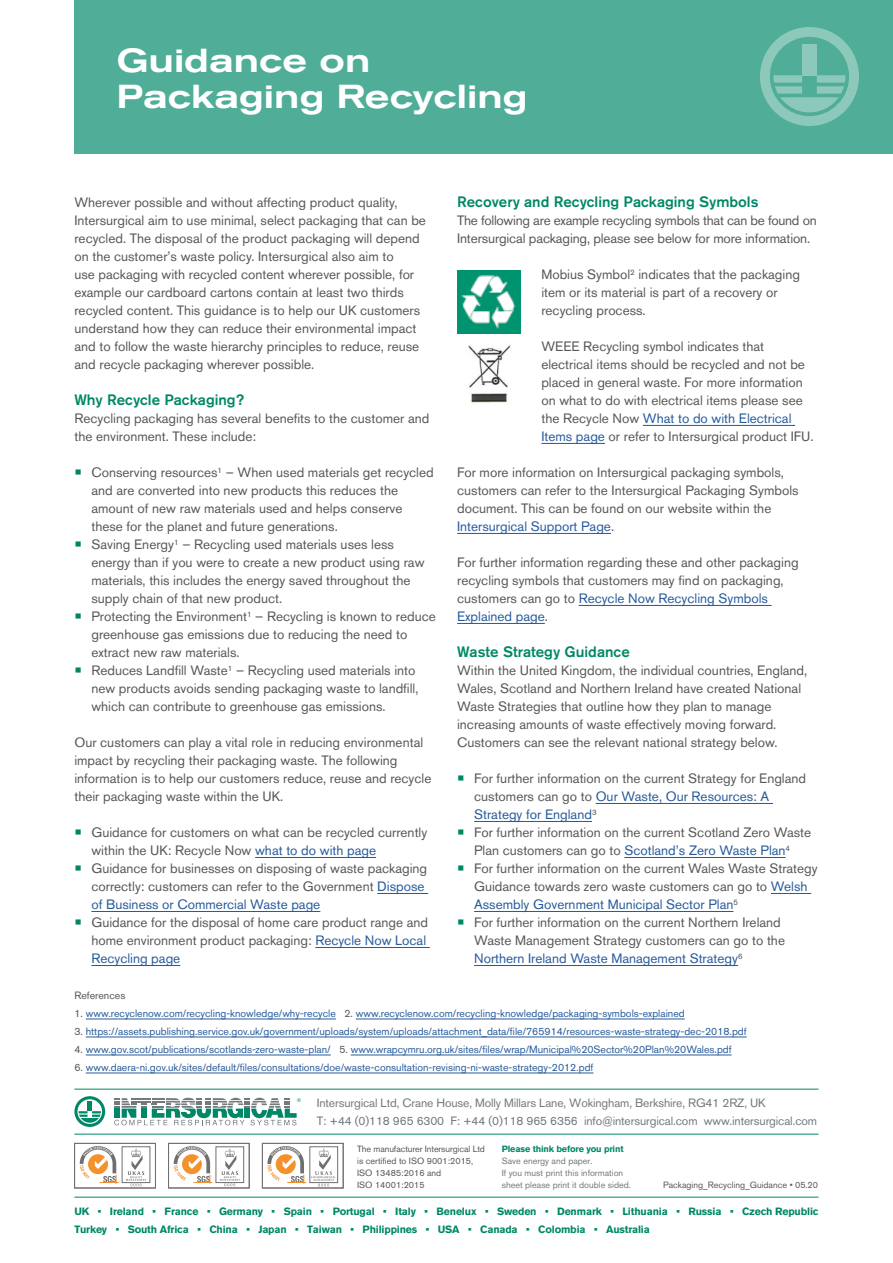
<style>
.page{position:relative;width:893px;height:1263px;background:#fff}
.page>*{position:absolute;margin:0;border:0;box-sizing:border-box;transform-origin:0 0}
.t1{font:500 expanded 33px/36px "Akzidenz Grotesk Pro";color:#fff}
.t2{font:500 15px "Akzidenz Grotesk BQ";color:#086}
.t3{font:13.5px/18px "Akzidenz Grotesk BQ";color:#575756}
.t4{font:12px/18px "Akzidenz Grotesk Pro";letter-spacing:-.01em;color:#73797c}
.t5{font:10.5px "Akzidenz Grotesk BQ";color:#275b9b}
.t6{font:700 10.5px/18px "Akzidenz Grotesk Pro";letter-spacing:-.015em;color:#086}
.t7{font:10.5px "Akzidenz Grotesk BQ";color:#575756}
.t8{font:9px/12px "Akzidenz Grotesk Pro";color:#575756}
.t9{font:9px/12px "Akzidenz Grotesk Pro";color:#73797c}
.t10{font:700 9px "Akzidenz Grotesk Pro";letter-spacing:-.015em;color:#086}
.s1{font-size:22.5px;color:#086}
.s2{color:#275b9b}
.s3{color:#575756}
</style>
<div class="page">
<div style="left:74px;top:0;width:819px;height:153px;background:#50ad97"></div>
<svg style="left:760px;top:27px;width:99px;height:99px"></svg>
<svg style="left:74px;top:1096px;width:31px;height:31px"></svg>
<svg style="left:114px;top:1098px;width:187px;height:27px"></svg>
<hr style="left:74px;top:1197px;width:745px;height:1px;background:#086">
<hr style="left:74px;top:1134px;width:745px;height:1px;background:#086">
<hr style="left:74px;top:1089px;width:745px;height:1px;background:#086">
<hr style="left:255px;top:857px;width:121px;height:1px;background:#275b9b">
<hr style="left:377px;top:893px;width:51px;height:1px;background:#275b9b">
<hr style="left:91px;top:911px;width:229px;height:1px;background:#275b9b">
<hr style="left:315px;top:947px;width:115px;height:1px;background:#275b9b">
<hr style="left:91px;top:965px;width:89px;height:1px;background:#275b9b">
<hr style="left:643px;top:425px;width:152px;height:1px;background:#275b9b">
<hr style="left:541px;top:443px;width:64px;height:1px;background:#275b9b">
<hr style="left:457px;top:533px;width:154px;height:1px;background:#275b9b">
<hr style="left:579px;top:605px;width:193px;height:1px;background:#275b9b">
<hr style="left:457px;top:623px;width:88px;height:1px;background:#275b9b">
<hr style="left:596px;top:803px;width:177px;height:1px;background:#275b9b">
<hr style="left:474px;top:821px;width:118px;height:1px;background:#275b9b">
<hr style="left:624px;top:857px;width:162px;height:1px;background:#275b9b">
<hr style="left:771px;top:893px;width:40px;height:1px;background:#275b9b">
<hr style="left:474px;top:911px;width:259px;height:1px;background:#275b9b">
<hr style="left:474px;top:965px;width:264px;height:1px;background:#275b9b">
<hr style="left:86px;top:1018px;width:250px;height:1px;background:#275b9b">
<hr style="left:356px;top:1018px;width:329px;height:1px;background:#275b9b">
<hr style="left:86px;top:1036px;width:661px;height:1px;background:#275b9b">
<hr style="left:86px;top:1054px;width:245px;height:1px;background:#275b9b">
<hr style="left:351px;top:1054px;width:381px;height:1px;background:#275b9b">
<hr style="left:86px;top:1072px;width:507px;height:1px;background:#275b9b">
<img style="left:457px;top:270px;width:63px;height:63px">
<img style="left:468px;top:345px;width:43px;height:58px">
<svg style="left:267px;top:1146px;width:72px;height:40px"></svg>
<div style="left:262px;top:1143px;width:81px;height:45px;border:1px solid #706f6f"></div>
<svg style="left:79px;top:1146px;width:72px;height:40px"></svg>
<div style="left:74px;top:1143px;width:82px;height:45px;border:1px solid #706f6f"></div>
<svg style="left:173px;top:1146px;width:72px;height:40px"></svg>
<div style="left:168px;top:1143px;width:81px;height:45px;border:1px solid #706f6f"></div>
<h1 class="t1" style="left:117px;top:42px;width:412px">Guidance on<br>Packaging Recycling</h1>
<p class="t3" style="left:74px;top:193px;width:353px">Wherever possible and without affecting product quality, Intersurgical aim to use minimal, select packaging that can be recycled. The disposal of the product packaging will depend on the customer’s waste policy. Intersurgical also aim to<br>use packaging with recycled content wherever possible, for example our cardboard cartons contain at least two thirds recycled content. This guidance is to help our UK customers understand how they can reduce their environmental impact and to follow the waste hierarchy principles to reduce, reuse and recycle packaging wherever possible.</p>
<p class="t2" style="left:74px;top:391px;width:171px">Why Recycle Packaging?</p>
<p class="t3" style="left:74px;top:409px;width:356px">Recycling packaging has several benefits to the customer and the environment. These include:</p>
<p class="t3" style="left:91px;top:463px;width:344px;text-indent:-17px"><span class="s1">•</span> Conserving resources<sup>1</sup> – When used materials get recycled and are converted into new products this reduces the amount of new raw materials used and helps conserve these for the planet and future generations.</p>
<p class="t3" style="left:91px;top:535px;width:335px;text-indent:-17px"><span class="s1">•</span> Saving Energy<sup>1</sup> – Recycling used materials uses less energy than if you were to create a new product using raw materials, this includes the energy saved throughout the supply chain of that new product.</p>
<p class="t3" style="left:91px;top:607px;width:346px;text-indent:-17px"><span class="s1">•</span> Protecting the Environment<sup>1</sup> – Recycling is known to reduce greenhouse gas emissions due to reducing the need to extract new raw materials.</p>
<p class="t3" style="left:91px;top:661px;width:329px;text-indent:-17px"><span class="s1">•</span> Reduces Landfill Waste<sup>1</sup> – Recycling used materials into new products avoids sending packaging waste to landfill, which can contribute to greenhouse gas emissions.</p>
<p class="t3" style="left:74px;top:733px;width:358px">Our customers can play a vital role in reducing environmental impact by recycling their packaging waste. The following information is to help our customers reduce, reuse and recycle their packaging waste within the UK.</p>
<p class="t3" style="left:91px;top:823px;width:337px;text-indent:-17px"><span class="s1">•</span> Guidance for customers on what can be recycled currently within the UK: Recycle Now <span class="s2">what to do with page</span></p>
<p class="t3" style="left:91px;top:859px;width:337px;text-indent:-17px"><span class="s1">•</span> Guidance for businesses on disposing of waste packaging correctly: customers can refer to the Government <span class="s2">Dispose of Business or Commercial Waste page</span></p>
<p class="t3" style="left:91px;top:913px;width:338px;text-indent:-17px"><span class="s1">•</span> Guidance for the disposal of home care product range and home environment product packaging: <span class="s2">Recycle Now Local<br>Recycling page</span></p>
<p class="t2" style="left:457px;top:193px;width:303px">Recovery and Recycling Packaging Symbols</p>
<p class="t3" style="left:457px;top:211px;width:361px">The following are example recycling symbols that can be found on<br>Intersurgical packaging, please see below for more information.</p>
<p class="t3" style="left:541px;top:265px;width:260px">Mobius Symbol<sup>2</sup> indicates that the packaging item or its material is part of a recovery or recycling process.</p>
<p class="t3" style="left:541px;top:337px;width:274px">WEEE Recycling symbol indicates that electrical items should be recycled and not be placed in general waste. For more information on what to do with electrical items please see the Recycle Now <span class="s2">What to do with Electrical Items page</span> or refer to Intersurgical product IFU.</p>
<p class="t3" style="left:457px;top:463px;width:343px">For more information on Intersurgical packaging symbols, customers can refer to the Intersurgical Packaging Symbols document. This can be found on our website within the <span class="s2">Intersurgical Support Page</span>.</p>
<p class="t3" style="left:457px;top:553px;width:343px">For further information regarding these and other packaging recycling symbols that customers may find on packaging, customers can go to <span class="s2">Recycle Now Recycling Symbols Explained page</span>.</p>
<p class="t2" style="left:457px;top:643px;width:174px">Waste Strategy Guidance</p>
<p class="t3" style="left:457px;top:661px;width:352px">Within the United Kingdom, the individual countries, England, Wales, Scotland and Northern Ireland have created National Waste Strategies that outline how they plan to manage increasing amounts of waste effectively moving forward.<br>Customers can see the relevant national strategy below.</p>
<p class="t3" style="left:474px;top:769px;width:334px;text-indent:-17px"><span class="s1">•</span> For further information on the current Strategy for England customers can go to <span class="s2">Our Waste, Our Resources: A<br>Strategy for England</span><sup>3</sup></p>
<p class="t3" style="left:457px;top:823px;width:356px;text-align:center"><span class="s1">•</span> For further information on the current Scotland Zero Waste<br>Plan customers can go to <span class="s2">Scotland’s Zero Waste Plan</span><sup>4</sup></p>
<p class="t3" style="left:474px;top:859px;width:345px;text-indent:-17px"><span class="s1">•</span> For further information on the current Wales Waste Strategy<br>Guidance towards zero waste customers can go to <span class="s2">Welsh<br>Assembly Government Municipal Sector Plan</span><sup>5</sup></p>
<p class="t3" style="left:474px;top:913px;width:312px;text-indent:-17px"><span class="s1">•</span> For further information on the current Northern Ireland<br>Waste Management Strategy customers can go to the<br><span class="s2">Northern Ireland Waste Management Strategy</span><sup>6</sup></p>
<p class="t7" style="left:74px;top:989px;width:52px">References</p>
<p class="t5" style="left:74px;top:1007px;width:612px"><span class="s3">1.</span> www.recyclenow.com/recycling-knowledge/why-recycle <span class="s3">2.</span> www.recyclenow.com/recycling-knowledge/packaging-symbols-explained</p>
<p class="t5" style="left:74px;top:1025px;width:674px"><span class="s3">3.</span> https://assets.publishing.service.gov.uk/government/uploads/system/uploads/attachment_data/file/765914/resources-waste-strategy-dec-2018.pdf</p>
<p class="t5" style="left:74px;top:1043px;width:659px"><span class="s3">4.</span> www.gov.scot/publications/scotlands-zero-waste-plan/ <span class="s3">5.</span> www.wrapcymru.org.uk/sites/files/wrap/Municipal%20Sector%20Plan%20Wales.pdf</p>
<p class="t5" style="left:74px;top:1061px;width:521px"><span class="s3">6.</span> www.daera-ni.gov.uk/sites/default/files/consultations/doe/waste-consultation-revising-ni-waste-strategy-2012.pdf</p>
<p class="t4" style="left:317px;top:1094px;width:502px">Intersurgical Ltd, Crane House, Molly Millars Lane, Wokingham, Berkshire, RG41 2RZ, UK<br>T: +44 (0)118 965 6300 F: +44 (0)118 965 6356 info@intersurgical.com www.intersurgical.com</p>
<p class="t8" style="left:357px;top:1143px;width:129px">The manufacturer Intersurgical Ltd is certified to ISO 9001:2015,<br>ISO 13485:2016 and<br>ISO 14001:2015</p>
<p class="t10" style="left:502px;top:1143px;width:123px">Please think before you print</p>
<p class="t9" style="left:502px;top:1154px;width:131px">Save energy and paper.<br>If you must print this information sheet please print it double sided.</p>
<p class="t8" style="left:663px;top:1179px;width:157px">Packaging_Recycling_Guidance • 05.20</p>
<p class="t6" style="left:74px;top:1202px;width:746px">UK • Ireland • France • Germany • Spain • Portugal • Italy • Benelux • Sweden • Denmark • Lithuania • Russia • Czech Republic<br>Turkey • South Africa • China • Japan • Taiwan • Philippines • USA • Canada • Colombia • Australia</p>
</div>
